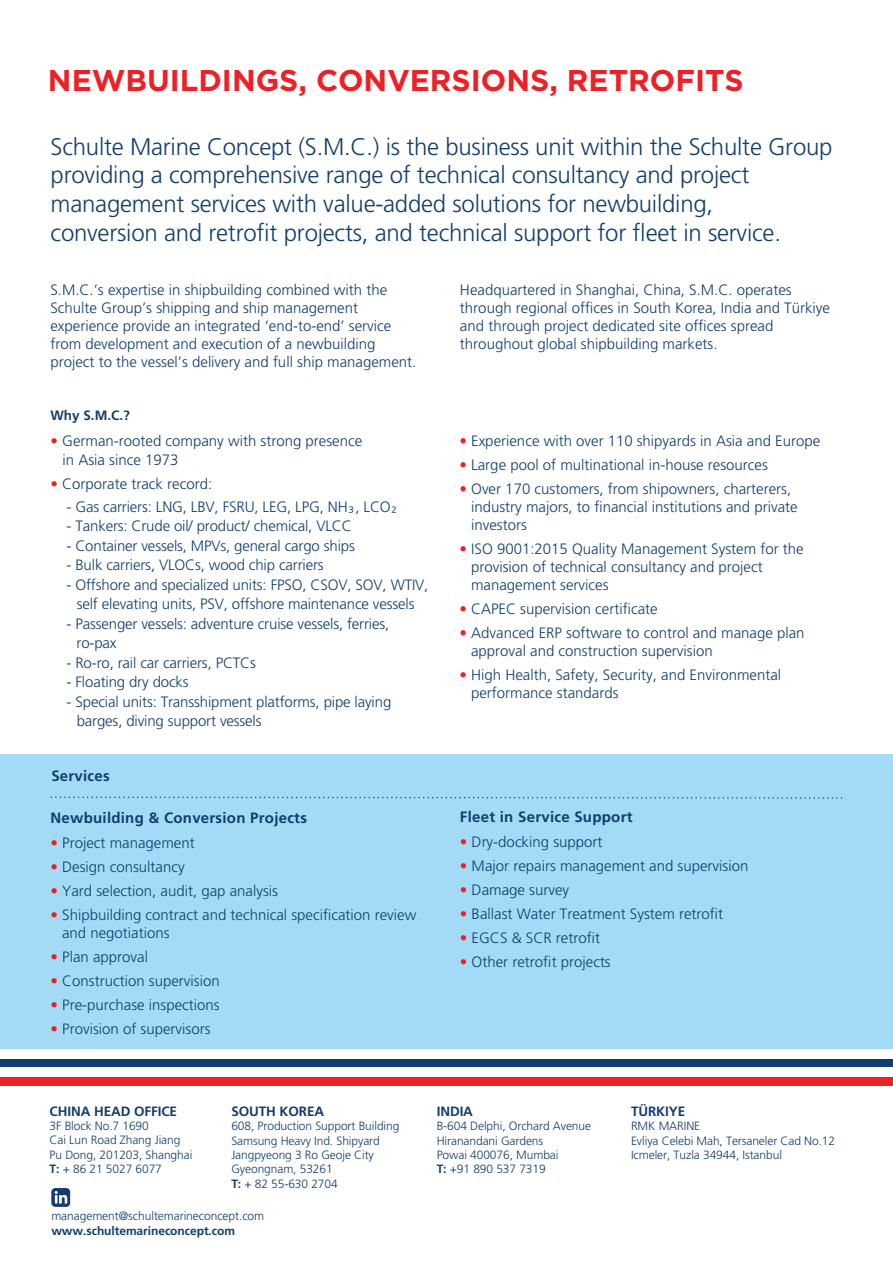
<style>
.page{position:relative;width:893px;height:1263px;background:#fff}
.page>*{position:absolute;margin:0;border:0;box-sizing:border-box;transform-origin:0 0}
.t1{font:700 30px "Gotham";color:#ed2026}
.t2{font:300 24px/28.8px "Frutiger LT Pro";letter-spacing:-.01em;color:#113e6e}
.t3{font:300 15px/18px "Frutiger LT Pro";color:#113e6e}
.t4{font:700 15px "Frutiger LT Pro";letter-spacing:.015em;color:#143d6d}
.t5{font:700 13.5px "Frutiger LT Pro";letter-spacing:-.005em;color:#133d6e}
.t6{font:700 13.5px "Frutiger LT Pro";color:#143d6d}
.t7{font:300 12px/14.4px "Frutiger LT Pro";letter-spacing:-.005em;color:#133d6e}
.t8{font:700 12px "Frutiger LT Pro";letter-spacing:-.005em;color:#133d6e}
.s1{color:#ee1d23}
.s2{font-weight:700}
</style>
<div class="page">
<div style="left:0;top:754px;width:893px;height:299px;background:#a3dbf6"></div>
<svg style="left:51px;top:1188px;width:19px;height:19px"></svg>
<svg style="left:50px;top:796px;width:792px;height:3px"></svg>
<div style="left:0;top:1058px;width:893px;height:9px;background:#133d6e"></div>
<div style="left:0;top:1076px;width:893px;height:10px;background:#ed2026"></div>
<div style="left:0;top:1049px;width:893px;height:9px;background:#fff"></div>
<h1 class="t1" style="left:48px;top:69px;width:697px">NEWBUILDINGS, CONVERSIONS, RETROFITS</h1>
<p class="t2" style="left:51px;top:134px;width:783px">Schulte Marine Concept (S.M.C.) is the business unit within the Schulte Group providing a comprehensive range of technical consultancy and project management services with value-added solutions for newbuilding,<br>conversion and retrofit projects, and technical support for fleet in service.</p>
<p class="t3" style="left:50px;top:282px;width:367px">S.M.C.’s expertise in shipbuilding combined with the Schulte Group’s shipping and ship management experience provide an integrated ‘end-to-end’ service from development and execution of a newbuilding project to the vessel’s delivery and full ship management.</p>
<p class="t3" style="left:460px;top:282px;width:372px">Headquartered in Shanghai, China, S.M.C. operates through regional offices in South Korea, India and Türkiye and through project dedicated site offices spread throughout global shipbuilding markets.</p>
<p class="t6" style="left:50px;top:408px;width:81px">Why S.M.C.?</p>
<p class="t3" style="left:63px;top:432px;width:301px;line-height:19.5px;text-indent:-12px"><span class="s1">•</span> German-rooted company with strong presence in Asia since 1973</p>
<p class="t3" style="left:51px;top:476px;width:163px"><span class="s1">•</span> Corporate track record:</p>
<p class="t3" style="left:67px;top:499px;width:326px">- Gas carriers: LNG, LBV, FSRU, LEG, LPG, NH , LCO</p>
<p class="t3" style="left:67px;top:518px;width:287px">- Tankers: Crude oil/ product/ chemical, VLCC</p>
<p class="t3" style="left:67px;top:538px;width:290px">- Container vessels, MPVs, general cargo ships</p>
<p class="t3" style="left:67px;top:557px;width:259px">- Bulk carriers, VLOCs, wood chip carriers</p>
<p class="t3" style="left:67px;top:576px;width:363px;line-height:19.5px;text-align:center">- Offshore and specialized units: FPSO, CSOV, SOV, WTIV, self elevating units, PSV, offshore maintenance vessels</p>
<p class="t3" style="left:77px;top:615px;width:314px;line-height:19.5px;text-indent:-10px">- Passenger vessels: adventure cruise vessels, ferries, ro-pax</p>
<p class="t3" style="left:67px;top:655px;width:191px">- Ro-ro, rail car carriers, PCTCs</p>
<p class="t3" style="left:67px;top:674px;width:124px">- Floating dry docks</p>
<p class="t3" style="left:77px;top:693px;width:316px;line-height:19.5px;text-indent:-10px">- Special units: Transshipment platforms, pipe laying barges, diving support vessels</p>
<p class="t3" style="left:348px;top:504px;width:7px">³</p>
<p class="t3" style="left:391px;top:504px;width:7px">²</p>
<p class="t4" style="left:51px;top:768px;width:60px">Services</p>
<p class="t4" style="left:51px;top:810px;width:258px">Newbuilding &amp; Conversion Projects</p>
<p class="t3" style="left:51px;top:835px;width:146px"><span class="s1">•</span> Project management</p>
<p class="t3" style="left:51px;top:859px;width:136px"><span class="s1">•</span> Design consultancy</p>
<p class="t3" style="left:51px;top:883px;width:229px"><span class="s1">•</span> Yard selection, audit, gap analysis</p>
<p class="t3" style="left:62px;top:907px;width:356px;text-indent:-12px"><span class="s1">•</span> Shipbuilding contract and technical specification review and negotiations</p>
<p class="t3" style="left:51px;top:949px;width:99px"><span class="s1">•</span> Plan approval</p>
<p class="t3" style="left:51px;top:973px;width:171px"><span class="s1">•</span> Construction supervision</p>
<p class="t3" style="left:51px;top:997px;width:171px"><span class="s1">•</span> Pre-purchase inspections</p>
<p class="t3" style="left:51px;top:1021px;width:162px"><span class="s1">•</span> Provision of supervisors</p>
<p class="t3" style="left:459px;top:433px;width:362px"><span class="s1">•</span> Experience with over 110 shipyards in Asia and Europe</p>
<p class="t3" style="left:459px;top:457px;width:310px"><span class="s1">•</span> Large pool of multinational in-house resources</p>
<p class="t3" style="left:471px;top:481px;width:328px;text-indent:-12px"><span class="s1">•</span> Over 170 customers, from shipowners, charterers, industry majors, to financial institutions and private investors</p>
<p class="t3" style="left:471px;top:541px;width:334px;text-indent:-12px"><span class="s1">•</span> ISO 9001:2015 Quality Management System for the provision of technical consultancy and project management services</p>
<p class="t3" style="left:459px;top:601px;width:200px"><span class="s1">•</span> CAPEC supervision certificate</p>
<p class="t3" style="left:471px;top:625px;width:335px;text-indent:-12px"><span class="s1">•</span> Advanced ERP software to control and manage plan approval and construction supervision</p>
<p class="t3" style="left:471px;top:667px;width:312px;text-indent:-12px"><span class="s1">•</span> High Health, Safety, Security, and Environmental performance standards</p>
<p class="t4" style="left:460px;top:809px;width:174px">Fleet in Service Support</p>
<p class="t3" style="left:460px;top:834px;width:144px"><span class="s1">•</span> Dry-docking support</p>
<p class="t3" style="left:460px;top:858px;width:290px"><span class="s1">•</span> Major repairs management and supervision</p>
<p class="t3" style="left:460px;top:882px;width:111px"><span class="s1">•</span> Damage survey</p>
<p class="t3" style="left:460px;top:906px;width:265px"><span class="s1">•</span> Ballast Water Treatment System retrofit</p>
<p class="t3" style="left:460px;top:930px;width:142px"><span class="s1">•</span> EGCS &amp; SCR retrofit</p>
<p class="t3" style="left:460px;top:954px;width:152px"><span class="s1">•</span> Other retrofit projects</p>
<p class="t5" style="left:50px;top:1104px;width:129px">CHINA HEAD OFFICE</p>
<p class="t7" style="left:50px;top:1119px;width:144px">3F Block No.7 1690<br>Cai Lun Road Zhang Jiang<br>Pu Dong, 201203, Shanghai<br><span class="s2">T:</span> + 86 21 5027 6077</p>
<p class="t5" style="left:231px;top:1104px;width:94px">SOUTH KOREA</p>
<p class="t7" style="left:231px;top:1119px;width:170px">608, Production Support Building<br>Samsung Heavy Ind. Shipyard<br>Jangpyeong 3 Ro Geoje City<br>Gyeongnam, 53261<br><span class="s2">T:</span> + 82 55-630 2704</p>
<p class="t7" style="left:51px;top:1210px;width:214px">management@schultemarineconcept.com</p>
<p class="t8" style="left:51px;top:1224px;width:185px">www.schultemarineconcept.com</p>
<p class="t5" style="left:437px;top:1104px;width:38px">INDIA</p>
<p class="t7" style="left:437px;top:1119px;width:156px">B-604 Delphi, Orchard Avenue<br>Hiranandani Gardens<br>Powai 400076, Mumbai<br><span class="s2">T:</span> +91 890 537 7319</p>
<p class="t5" style="left:631px;top:1104px;width:56px">TÜRKIYE</p>
<p class="t7" style="left:631px;top:1119px;width:206px">RMK MARINE<br>Evliya Celebi Mah, Tersaneler Cad No.12<br>Icmeler, Tuzla 34944, Istanbul</p>
</div>
